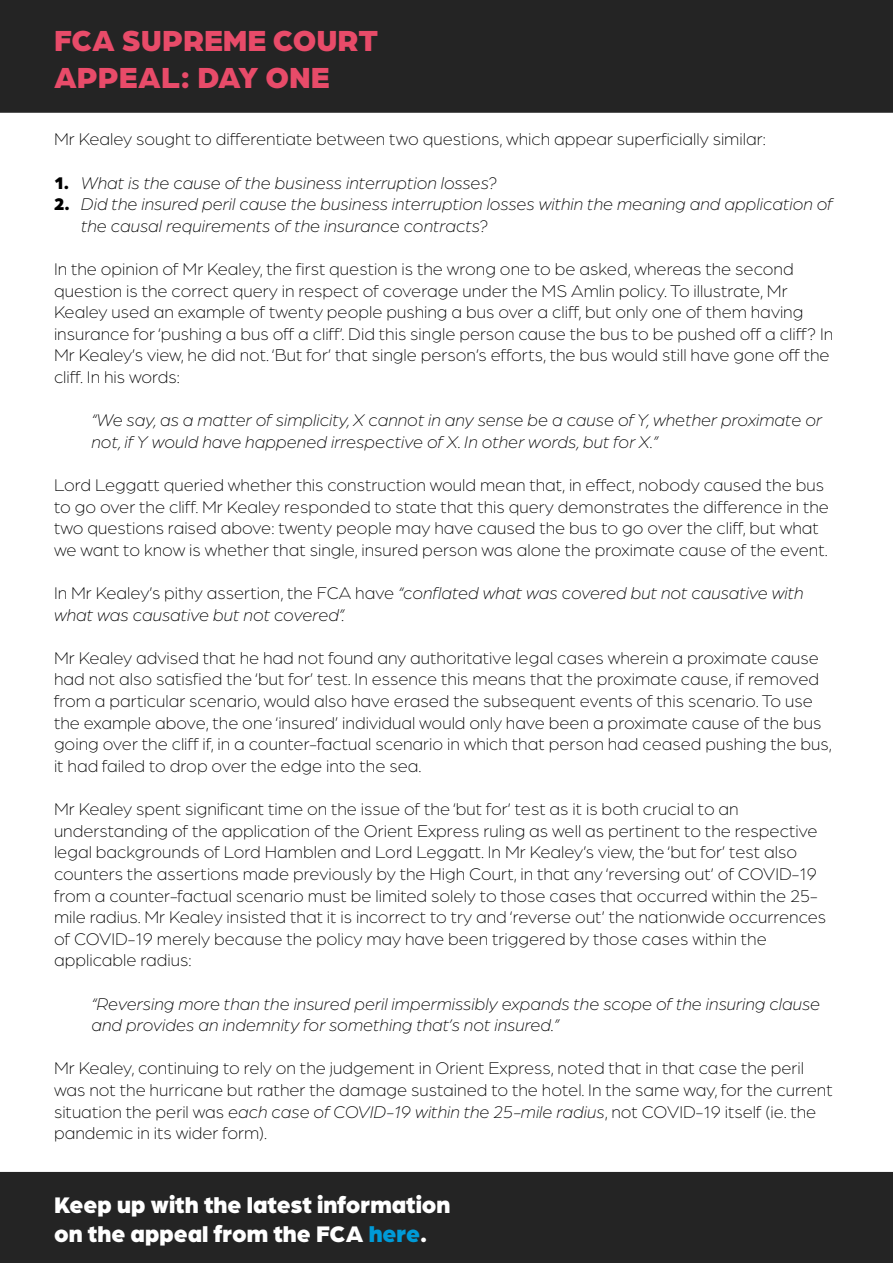
<style>
.page{position:relative;width:893px;height:1263px;background:#fff}
.page>*{position:absolute;margin:0;border:0;box-sizing:border-box;transform-origin:0 0}
.t1{font:900 30.9px/37.2px "Arboria";color:#e84b69}
.t2{font:900 24px/28.8px "Arboria";color:#fff}
.t3{font:300 18px/21.6px "Arboria";color:#000}
.t4{font:italic 300 18px/21.6px "Arboria";color:#000}
.s1{font-weight:900;font-style:normal}
.s2{font-style:normal}
.s3{font-style:italic}
.s4{color:#009ad7}
</style>
<div class="page">
<div style="left:1px;top:1px;width:891px;height:111px;background:#242424"></div>
<div style="left:0;top:0;width:893px;height:113px;border:2px solid #242424"></div>
<div style="left:1px;top:1173px;width:891px;height:89px;background:#242424"></div>
<div style="left:0;top:1172px;width:893px;height:91px;border:2px solid #242424"></div>
<h1 class="t1" style="left:54px;top:19px;width:326px">FCA SUPREME COURT<br>APPEAL: DAY ONE</h1>
<p class="t3" style="left:54px;top:128px;width:713px">Mr Kealey sought to differentiate between two questions, which appear superficially similar:</p>
<p class="t4" style="left:54px;top:171px;width:445px"><span class="s1">1.</span> What is the cause of the business interruption losses?</p>
<p class="t4" style="left:81px;top:193px;width:753px;text-indent:-27px"><span class="s1">2.</span> Did the insured peril cause the business interruption losses within the meaning and application of the causal requirements of the insurance contracts?</p>
<p class="t3" style="left:54px;top:258px;width:781px">In the opinion of Mr Kealey, the first question is the wrong one to be asked, whereas the second question is the correct query in respect of coverage under the MS Amlin policy. To illustrate, Mr Kealey used an example of twenty people pushing a bus over a cliff, but only one of them having insurance for ‘pushing a bus off a cliff’. Did this single person cause the bus to be pushed off a cliff? In Mr Kealey’s view, he did not. ‘But for’ that single person’s efforts, the bus would still have gone off the cliff. In his words:</p>
<p class="t4" style="left:91px;top:409px;width:732px">“We say, as a matter of simplicity, X cannot in any sense be a cause of Y, whether proximate or not, if Y would have happened irrespective of X. In other words, but for X.”</p>
<p class="t3" style="left:54px;top:474px;width:776px">Lord Leggatt queried whether this construction would mean that, in effect, nobody caused the bus to go over the cliff. Mr Kealey responded to state that this query demonstrates the difference in the two questions raised above: twenty people may have caused the bus to go over the cliff, but what we want to know is whether that single, insured person was alone the proximate cause of the event.</p>
<p class="t4" style="left:54px;top:582px;width:751px"><span class="s2">In Mr Kealey’s pithy assertion, the FCA have</span> “conflated what was covered but not causative with what was causative but not covered”.</p>
<p class="t3" style="left:54px;top:646px;width:779px">Mr Kealey advised that he had not found any authoritative legal cases wherein a proximate cause had not also satisfied the ‘but for’ test. In essence this means that the proximate cause, if removed from a particular scenario, would also have erased the subsequent events of this scenario. To use the example above, the one ‘insured’ individual would only have been a proximate cause of the bus going over the cliff if, in a counter-factual scenario in which that person had ceased pushing the bus, it had failed to drop over the edge into the sea.</p>
<p class="t3" style="left:54px;top:798px;width:774px">Mr Kealey spent significant time on the issue of the ‘but for’ test as it is both crucial to an understanding of the application of the Orient Express ruling as well as pertinent to the respective legal backgrounds of Lord Hamblen and Lord Leggatt. In Mr Kealey’s view, the ‘but for’ test also counters the assertions made previously by the High Court, in that any ‘reversing out’ of COVID-19 from a counter-factual scenario must be limited solely to those cases that occurred within the 25- mile radius. Mr Kealey insisted that it is incorrect to try and ‘reverse out’ the nationwide occurrences of COVID-19 merely because the policy may have been triggered by those cases within the applicable radius:</p>
<p class="t4" style="left:91px;top:992px;width:730px">“Reversing more than the insured peril impermissibly expands the scope of the insuring clause and provides an indemnity for something that’s not insured.”</p>
<p class="t3" style="left:54px;top:1057px;width:780px">Mr Kealey, continuing to rely on the judgement in Orient Express, noted that in that case the peril was not the hurricane but rather the damage sustained to the hotel. In the same way, for the current situation the peril was <span class="s3">each case of COVID-19 within the 25-mile radius</span>, not COVID-19 itself (ie. the pandemic in its wider form).</p>
<h2 class="t2" style="left:54px;top:1188px;width:398px">Keep up with the latest information on the appeal from the FCA <span class="s4">here</span>.</h2>
</div>
